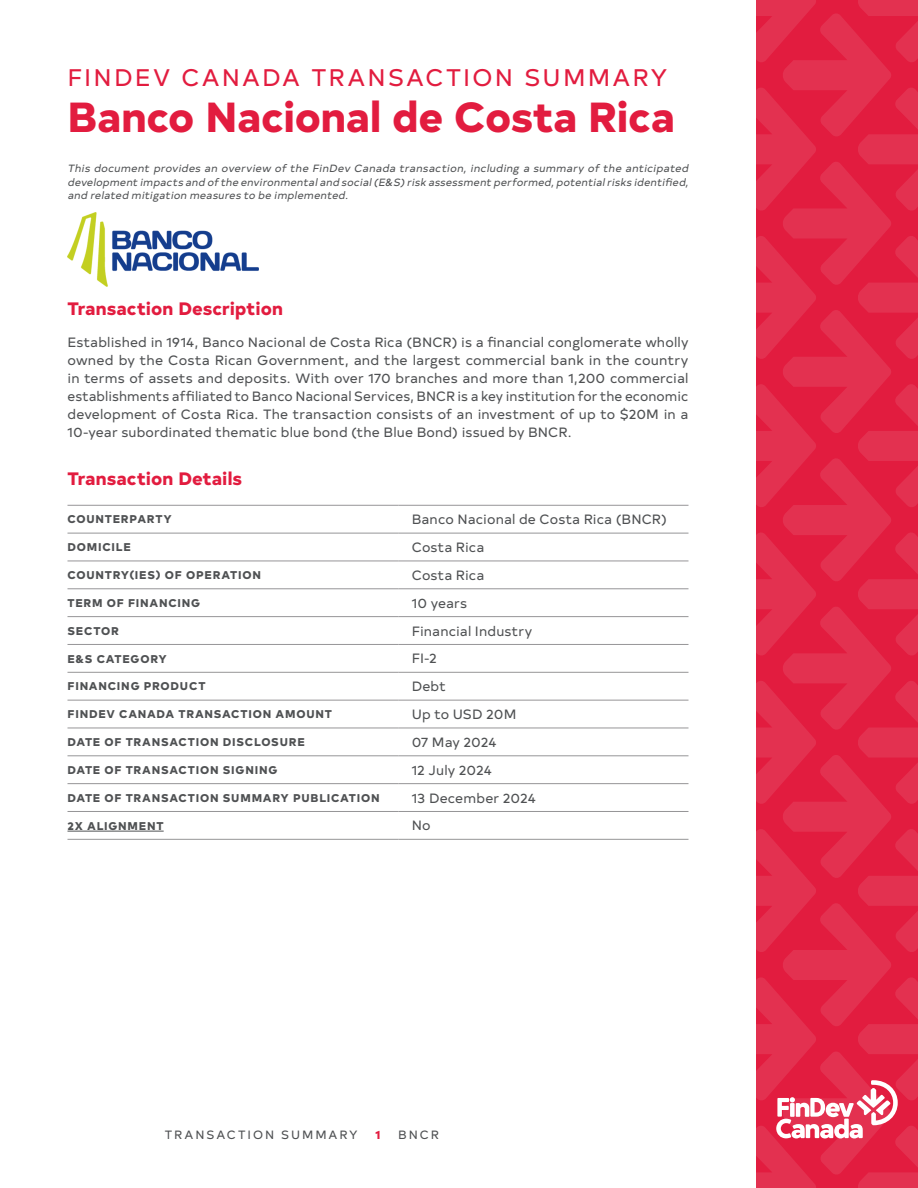
<style>
.page{position:relative;width:918px;height:1188px;background:#fff}
.page>*{position:absolute;margin:0;border:0;box-sizing:border-box;transform-origin:0 0}
.t1{font:800 42px "Typold";letter-spacing:-.01em;color:#e21c3f}
.H1_-_Accent{font:24px "Typold";letter-spacing:.09em;color:#e21c3f}
.t2{font:800 18px "Typold";letter-spacing:.005em;color:#e21c3f}
.Body_copy{font:13.5px/18px "Typold";letter-spacing:.015em;color:#4f5153;text-align:justify}
.Body_copy__not_justi{font:13.5px "Typold";letter-spacing:.005em;color:#4f5153}
.t3{font:12px "Typold";letter-spacing:.16em;color:#4f5153}
.t4{font:800 12px "Typold";color:#e21c3f}
.Table_-_Category{font:800 11.25px "Typold";letter-spacing:.07em;color:#4f5153}
.Intro_paragraph{font:italic 10.5px/13.5px "Typold";color:#4f5153;text-align:justify}
</style>
<div class="page">
<svg style="left:756px;top:0;width:162px;height:1188px;background:#e2294a"></svg>
<hr style="left:68px;top:505px;width:330px;height:1px;background:#969597">
<hr style="left:398px;top:505px;width:290px;height:1px;background:#969597">
<hr style="left:68px;top:533px;width:330px;height:1px;background:#969597">
<hr style="left:398px;top:533px;width:290px;height:1px;background:#969597">
<hr style="left:68px;top:561px;width:330px;height:1px;background:#969597">
<hr style="left:398px;top:561px;width:290px;height:1px;background:#969597">
<hr style="left:68px;top:588px;width:330px;height:1px;background:#969597">
<hr style="left:398px;top:588px;width:290px;height:1px;background:#969597">
<hr style="left:68px;top:616px;width:330px;height:1px;background:#969597">
<hr style="left:398px;top:616px;width:290px;height:1px;background:#969597">
<hr style="left:68px;top:644px;width:330px;height:1px;background:#969597">
<hr style="left:398px;top:644px;width:290px;height:1px;background:#969597">
<hr style="left:68px;top:672px;width:330px;height:1px;background:#969597">
<hr style="left:398px;top:672px;width:290px;height:1px;background:#969597">
<hr style="left:68px;top:700px;width:330px;height:1px;background:#969597">
<hr style="left:398px;top:700px;width:290px;height:1px;background:#969597">
<hr style="left:68px;top:728px;width:330px;height:1px;background:#969597">
<hr style="left:398px;top:728px;width:290px;height:1px;background:#969597">
<hr style="left:68px;top:755px;width:330px;height:1px;background:#969597">
<hr style="left:398px;top:755px;width:290px;height:1px;background:#969597">
<hr style="left:68px;top:783px;width:330px;height:1px;background:#969597">
<hr style="left:398px;top:783px;width:290px;height:1px;background:#969597">
<hr style="left:68px;top:811px;width:330px;height:1px;background:#969597">
<hr style="left:398px;top:811px;width:290px;height:1px;background:#969597">
<hr style="left:68px;top:839px;width:330px;height:1px;background:#969597">
<hr style="left:398px;top:839px;width:290px;height:1px;background:#969597">
<hr style="left:68px;top:831px;width:96px;height:1px;background:#4f5153">
<img style="left:67px;top:213px;width:191px;height:74px">
<p class="H1_-_Accent" style="left:68px;top:58px;width:602px">FINDEV CANADA TRANSACTION SUMMARY</p>
<h1 class="t1" style="left:68px;top:81px;width:609px">Banco Nacional de Costa Rica</h1>
<p class="Intro_paragraph" style="left:68px;top:161px;width:625px">This document provides an overview of the FinDev Canada transaction, including a summary of the anticipated development impacts and ofthe environmentaland social(E&amp;S)risk assessment performed,potentialrisks identified, and related mitigation measures to be implemented.</p>
<h2 class="t2" style="left:68px;top:294px;width:217px">Transaction Description</h2>
<p class="Body_copy" style="left:68px;top:332px;width:622px">Established in 1914, Banco Nacional de Costa Rica (BNCR) is a financial conglomerate wholly owned by the Costa Rican Government, and the largest commercial bank in the country in terms of assets and deposits. With over 170 branches and more than 1,200 commercial establishments affiliated to Banco Nacional Services, BNCR is a key institution for the economic development of Costa Rica. The transaction consists of an investment of up to $20M in a 10‑year subordinated thematic blue bond (the Blue Bond) issued by BNCR.</p>
<h2 class="t2" style="left:68px;top:464px;width:176px">Transaction Details</h2>
<p class="Table_-_Category" style="left:68px;top:510px;width:106px">COUNTERPARTY</p>
<p class="Body_copy__not_justi" style="left:412px;top:509px;width:257px">Banco Nacional de Costa Rica (BNCR)</p>
<p class="Table_-_Category" style="left:68px;top:538px;width:65px">DOMICILE</p>
<p class="Body_copy__not_justi" style="left:412px;top:537px;width:74px">Costa Rica</p>
<p class="Table_-_Category" style="left:68px;top:566px;width:195px">COUNTRY(IES) OF OPERATION</p>
<p class="Body_copy__not_justi" style="left:412px;top:565px;width:74px">Costa Rica</p>
<p class="Table_-_Category" style="left:68px;top:593px;width:134px">TERM OF FINANCING</p>
<p class="Body_copy__not_justi" style="left:412px;top:593px;width:57px">10 years</p>
<p class="Table_-_Category" style="left:68px;top:621px;width:53px">SECTOR</p>
<p class="Body_copy__not_justi" style="left:412px;top:620px;width:122px">Financial Industry</p>
<p class="Table_-_Category" style="left:68px;top:649px;width:101px">E&amp;S CATEGORY</p>
<p class="Body_copy__not_justi" style="left:412px;top:648px;width:27px">FI‑2</p>
<p class="Table_-_Category" style="left:68px;top:677px;width:140px">FINANCING PRODUCT</p>
<p class="Body_copy__not_justi" style="left:412px;top:676px;width:36px">Debt</p>
<p class="Table_-_Category" style="left:68px;top:705px;width:266px">FINDEV CANADA TRANSACTION AMOUNT</p>
<p class="Body_copy__not_justi" style="left:412px;top:704px;width:106px">Up to USD 20M</p>
<p class="Table_-_Category" style="left:68px;top:733px;width:239px">DATE OF TRANSACTION DISCLOSURE</p>
<p class="Body_copy__not_justi" style="left:412px;top:732px;width:86px">07 May 2024</p>
<p class="Table_-_Category" style="left:68px;top:760px;width:212px">DATE OF TRANSACTION SIGNING</p>
<p class="Body_copy__not_justi" style="left:412px;top:760px;width:82px">12 July 2024</p>
<p class="Table_-_Category" style="left:68px;top:788px;width:314px">DATE OF TRANSACTION SUMMARY PUBLICATION</p>
<p class="Body_copy__not_justi" style="left:412px;top:787px;width:126px">13 December 2024</p>
<p class="Table_-_Category" style="left:68px;top:816px;width:98px">2X ALIGNMENT</p>
<p class="Body_copy__not_justi" style="left:412px;top:815px;width:20px">No</p>
<p class="t3" style="left:165px;top:1125px;width:194px">TRANSACTION SUMMARY</p>
<p class="t4" style="left:375px;top:1124px;width:7px">1</p>
<p class="t3" style="left:398px;top:1125px;width:42px">BNCR</p>
</div>
